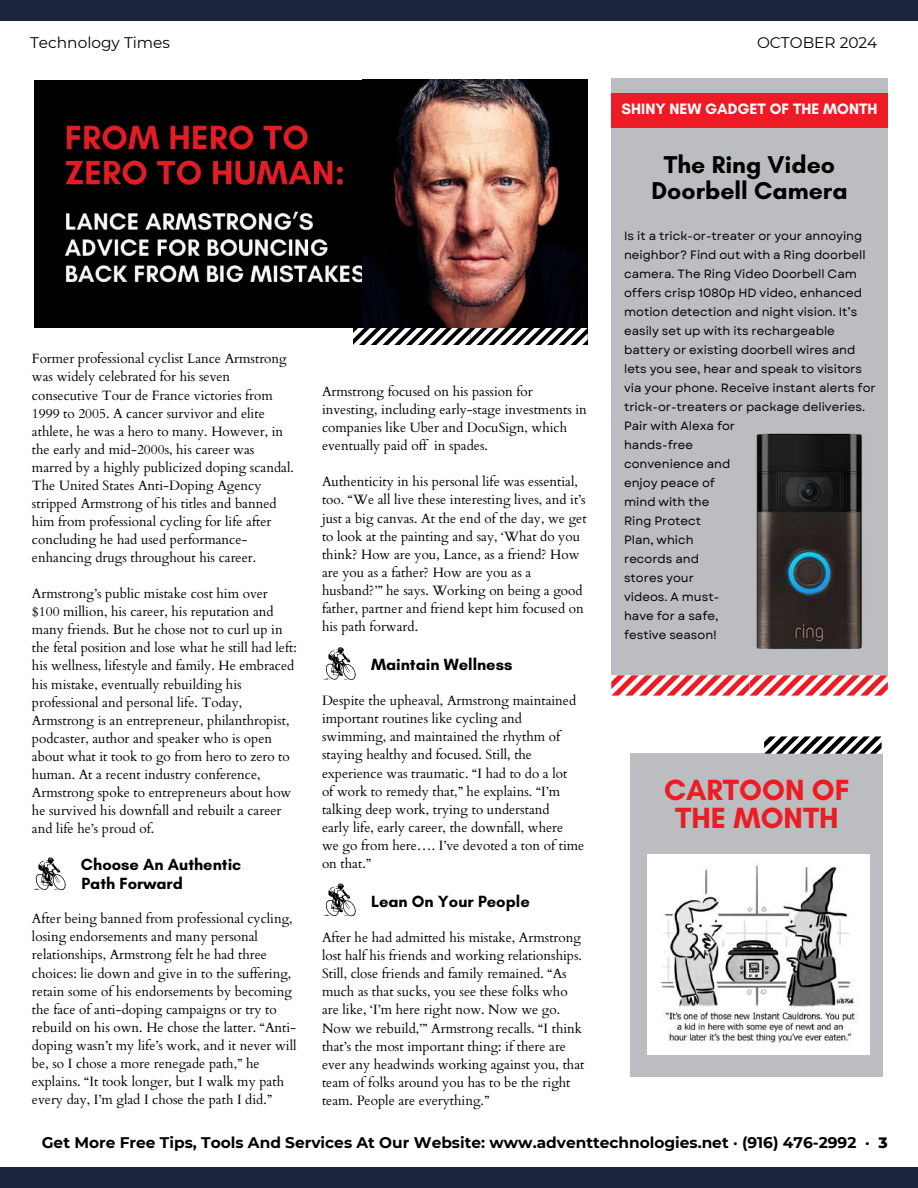
<style>
.page{position:relative;width:918px;height:1188px;background:#fff}
.page>*{position:absolute;margin:0;border:0;box-sizing:border-box;transform-origin:0 0}
.t1{font:700 29.7px/27.9px "Glacial Indifference";color:#ed1c24;text-align:center}
.t2{font:700 24.75px/26.4px "Glacial Indifference";color:#000;text-align:center}
.t3{font:700 16.5px/19px "Glacial Indifference";color:#000}
.t4{font:700 15.45px "Montserrat";color:#000}
.t5{font:15.45px "Montserrat";color:#000}
.t6{font:700 15.3px "Glacial Indifference";color:#fff}
.t7{font:13.5px/18px "Cardo";color:#000}
.t8{font:12px/19px "Garet";color:#000}
.s1{font-weight:800}
</style>
<div class="page">
<div style="left:0;top:1px;width:918px;height:20px;background:#1b253c"></div>
<div style="left:0;top:1168px;width:918px;height:20px;background:#1b253c"></div>
<div style="left:611px;top:78px;width:277px;height:618px;background:#bcbdc0"></div>
<div style="left:611px;top:94px;width:277px;height:34px;background:#ed1c24"></div>
<svg style="left:353px;top:328px;width:235px;height:17px"></svg>
<div style="left:34px;top:80px;width:357px;height:248px;background:#000"></div>
<img style="left:64px;top:125px;width:299px;height:162px">
<img style="left:363px;top:80px;width:225px;height:247px">
<img style="left:756px;top:433px;width:106px;height:216px">
<svg style="left:612px;top:675px;width:276px;height:21px;background:#f58a8e"></svg>
<svg style="left:322px;top:647px;width:34px;height:33px"></svg>
<svg style="left:322px;top:884px;width:34px;height:32px"></svg>
<svg style="left:32px;top:858px;width:34px;height:32px"></svg>
<div style="left:630px;top:753px;width:253px;height:323px;background:#bcbdc0"></div>
<div style="left:647px;top:855px;width:223px;height:200px;background:#fff"></div>
<img style="left:660px;top:865px;width:198px;height:180px">
<svg style="left:765px;top:736px;width:117px;height:18px"></svg>
<p class="t5" style="left:30px;top:33px;width:141px">Technology Times</p>
<p class="t5" style="left:757px;top:33px;width:122px">OCTOBER 2024</p>
<p class="t6" style="left:622px;top:100px;width:257px">SHINY NEW GADGET OF THE MONTH</p>
<p class="t7" style="left:32px;top:350px;width:263px">Former professional cyclist Lance Armstrong was widely celebrated for his seven consecutive Tour de France victories from 1999 to 2005. A cancer survivor and elite athlete, he was a hero to many. However, in the early and mid-2000s, his career was marred by a highly publicized doping scandal.<br>The United States Anti-Doping Agency stripped Armstrong of his titles and banned him from professional cycling for life after concluding he had used performance&shy;enhancing drugs throughout his career.</p>
<p class="t7" style="left:32px;top:585px;width:266px">Armstrong’s public mistake cost him over $100 million, his career, his reputation and many friends. But he chose not to curl up in the fetal position and lose what he still had left: his wellness, lifestyle and family. He embraced his mistake, eventually rebuilding his professional and personal life. Today, Armstrong is an entrepreneur, philanthropist, podcaster, author and speaker who is open about what it took to go from hero to zero to human. At a recent industry conference, Armstrong spoke to entrepreneurs about how he survived his downfall and rebuilt a career and life he’s proud of.</p>
<p class="t3" style="left:81px;top:855px;width:162px">Choose An Authentic<br>Path Forward</p>
<p class="t7" style="left:32px;top:910px;width:266px">After being banned from professional cycling, losing endorsements and many personal relationships, Armstrong felt he had three choices: lie down and give in to the suffering, retain some of his endorsements by becoming the face of anti-doping campaigns or try to rebuild on his own. He chose the latter. “Anti&shy;doping wasn’t my life’s work, and it never will be, so I chose a more renegade path,” he explains. “It took longer, but I walk my path every day, I’m glad I chose the path I did.”</p>
<p class="t7" style="left:322px;top:383px;width:266px">Armstrong focused on his passion for investing, including early-stage investments in companies like Uber and DocuSign, which eventually paid off in spades.</p>
<p class="t7" style="left:322px;top:473px;width:266px">Authenticity in his personal life was essential, too. “We all live these interesting lives, and it’s just a big canvas. At the end of the day, we get to look at the painting and say, ‘What do you think? How are you, Lance, as a friend? How are you as a father? How are you as a husband?’” he says. Working on being a good father, partner and friend kept him focused on his path forward.</p>
<p class="t3" style="left:371px;top:655px;width:143px">Maintain Wellness</p>
<p class="t7" style="left:322px;top:692px;width:264px">Despite the upheaval, Armstrong maintained important routines like cycling and swimming, and maintained the rhythm of staying healthy and focused. Still, the experience was traumatic. “I had to do a lot<br>of work to remedy that,” he explains. “I’m talking deep work, trying to understand<br>early life, early career, the downfall, where<br>we go from here…. I’ve devoted a ton of time on that.”</p>
<p class="t3" style="left:371px;top:892px;width:160px">Lean On Your People</p>
<p class="t7" style="left:322px;top:929px;width:264px">After he had admitted his mistake, Armstrong lost half his friends and working relationships.<br>Still, close friends and family remained. “As much as that sucks, you see these folks who are like, ‘I’m here right now. Now we go.<br>Now we rebuild,’” Armstrong recalls. “I think that’s the most important thing: if there are ever any headwinds working against you, that team of folks around you has to be the right team. People are everything.”</p>
<h2 class="t2" style="left:652px;top:151px;width:198px">The Ring Video<br>Doorbell Camera</h2>
<p class="t8" style="left:624px;top:226px;width:253px">Is it a trick-or-treater or your annoying neighbor? Find out with a Ring doorbell camera. The Ring Video Doorbell Cam offers crisp 1080p HD video, enhanced motion detection and night vision. It’s easily set up with its rechargeable battery or existing doorbell wires and lets you see, hear and speak to visitors via your phone. Receive instant alerts for trick-or-treaters or package deliveries.<br>Pair with Alexa for<br>hands-free<br>convenience and<br>enjoy peace of<br>mind with the<br>Ring Protect<br>Plan, which<br>records and<br>stores your<br>videos. A must-<br>have for a safe,<br>festive season!</p>
<h1 class="t1" style="left:664px;top:776px;width:187px">CARTOON OF<br>THE MONTH</h1>
<p class="t4" style="left:42px;top:1133px;width:848px">Get More Free Tips, Tools And Services At Our Website: www.adventtechnologies.net · (916) 476-2992 · <span class="s1">3</span></p>
</div>
